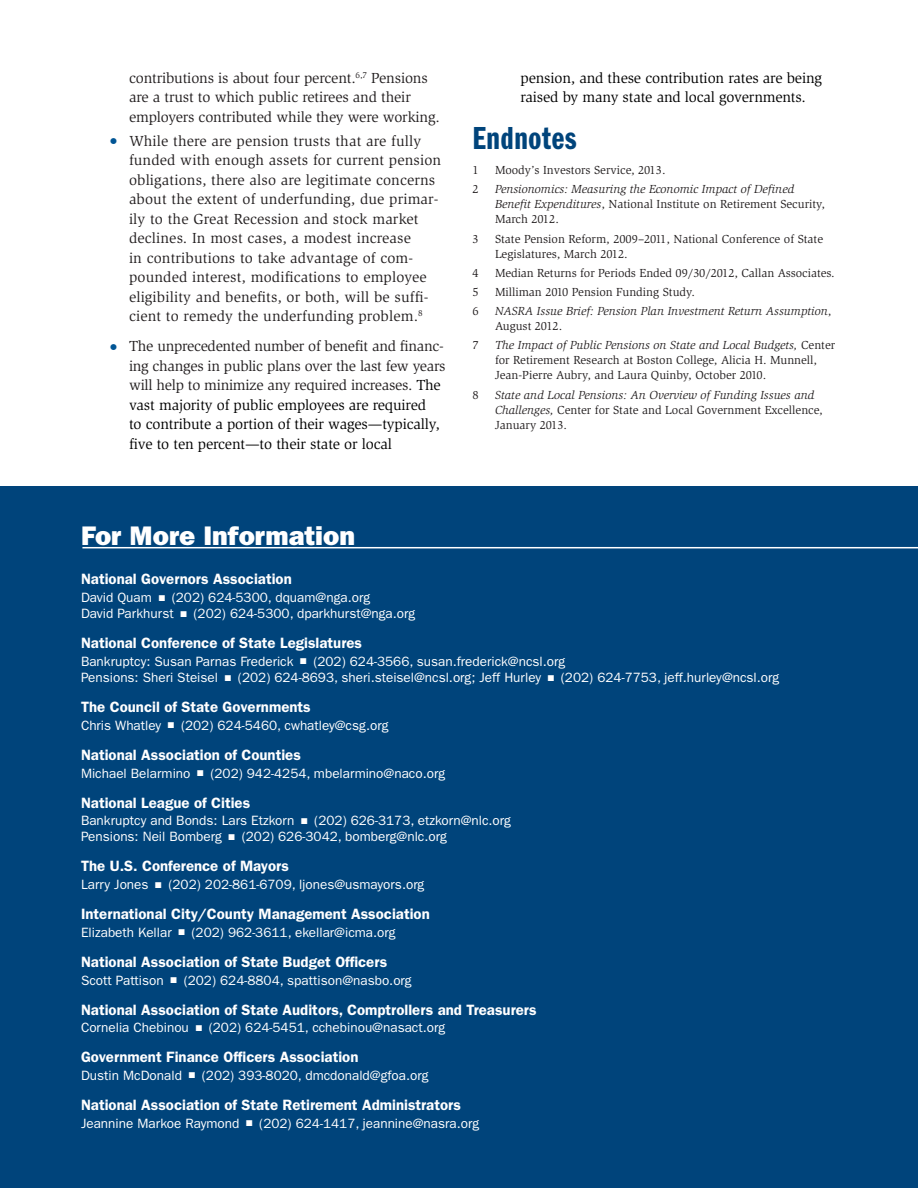
<style>
.page{position:relative;width:918px;height:1188px;background:#fff}
.page>*{position:absolute;margin:0;border:0;box-sizing:border-box;transform-origin:0 0}
.ha{font:33px "ITC Franklin Gothic Std Dm Cp";letter-spacing:.02em;color:#00447b}
.t1{font:27px "ITC Franklin Gothic Std Hvy";color:#fff}
.Infohead{font:600 15px "ITC Franklin Gothic Std";color:#fff}
.t2{font:15px/19.5px "Slimbach Std";letter-spacing:.01em;color:#231f20}
.t3{font:15px/19.5px "Slimbach Std";letter-spacing:-.01em;color:#231f20}
.t4{font:15px/19.5px "Slimbach Std";letter-spacing:-.01em;color:#000}
.t5{font:13.5px "ITC Franklin Gothic Std";color:#fff}
.en{font:12px/15px "Slimbach Std";color:#231f20}
.en-2{font:italic 12px/15px "Slimbach Std";color:#231f20}
.s1{font-size:16.5px;color:#005595}
.s2{color:#000}
.s3{font-style:normal}
.s4{font-style:italic}
</style>
<div class="page">
<div style="left:0;top:487px;width:918px;height:701px;background:#00447b"></div>
<hr style="left:82px;top:547px;width:836px;height:1px;background:#fff">
<p class="t3" style="left:129px;top:68px;width:312px">contributions is about four percent.<sup>6,7</sup> Pensions are a trust to which public retirees and their employers contributed while they were working.</p>
<p class="t2" style="left:129px;top:131px;width:314px;text-indent:-20px"><span class="s1">•</span> While there are pension trusts that are fully funded with enough assets for current pension obligations, there also are legitimate concerns about the extent of underfunding, due primar&shy;ily to the Great Recession and stock market declines. In most cases, a modest increase<br>in contributions to take advantage of com&shy;pounded interest, modifications to employee eligibility and benefits, or both, will be suffi&shy;cient to remedy the underfunding problem.<sup>8</sup></p>
<p class="t3" style="left:129px;top:337px;width:318px;text-indent:-20px"><span class="s1">•</span> The unprecedented number of benefit and financ&shy;ing changes in public plans over the last few years will help to minimize any required increases. <span class="s2">The vast majority of public employees are required<br>to contribute a portion of their wages—typically, five to ten percent—to their state or local</span></p>
<p class="t4" style="left:520px;top:68px;width:303px">pension, and these contribution rates are being raised by many state and local governments.</p>
<p class="ha" style="left:472px;top:120px;width:106px">Endnotes</p>
<p class="en" style="left:472px;top:163px;width:8px">1</p>
<p class="en" style="left:495px;top:163px;width:172px">Moody’s Investors Service, 2013.</p>
<p class="en" style="left:472px;top:182px;width:8px">2</p>
<p class="en-2" style="left:495px;top:182px;width:332px">Pensionomics: Measuring the Economic Impact of Defined<br>Benefit Expenditures<span class="s3">, National Institute on Retirement Security,<br>March 2012.</span></p>
<p class="en" style="left:472px;top:231px;width:8px">3</p>
<p class="en" style="left:495px;top:231px;width:330px">State Pension Reform, 2009–2011, National Conference of State<br>Legislatures, March 2012.</p>
<p class="en" style="left:472px;top:265px;width:8px">4</p>
<p class="en" style="left:495px;top:265px;width:341px">Median Returns for Periods Ended 09/30/2012, Callan Associates.</p>
<p class="en" style="left:472px;top:285px;width:8px">5</p>
<p class="en" style="left:495px;top:285px;width:202px">Milliman 2010 Pension Funding Study.</p>
<p class="en" style="left:472px;top:304px;width:8px">6</p>
<p class="en-2" style="left:495px;top:304px;width:338px">NASRA Issue Brief: Pension Plan Investment Return Assumption<span class="s3">,<br>August 2012.</span></p>
<p class="en" style="left:472px;top:338px;width:8px">7</p>
<p class="en" style="left:495px;top:338px;width:342px"><span class="s4">The Impact of Public Pensions on State and Local Budgets,</span> Center for Retirement Research at Boston College, Alicia H. Munnell,<br>Jean-Pierre Aubry, and Laura Quinby, October 2010.</p>
<p class="en" style="left:472px;top:387px;width:8px">8</p>
<p class="en-2" style="left:495px;top:387px;width:329px">State and Local Pensions: An Overview of Funding Issues and<br>Challenges, <span class="s3">Center for State and Local Government Excellence,<br>January 2013.</span></p>
<p class="t1" style="left:81px;top:520px;width:276px">For More Information</p>
<p class="Infohead" style="left:81px;top:570px;width:212px">National Governors Association</p>
<p class="t5" style="left:81px;top:590px;width:291px">David Quam ■ (202) 624-5300, dquam@nga.org</p>
<p class="t5" style="left:81px;top:606px;width:336px">David Parkhurst ■ (202) 624-5300, dparkhurst@nga.org</p>
<p class="Infohead" style="left:81px;top:634px;width:283px">National Conference of State Legislatures</p>
<p class="t5" style="left:81px;top:654px;width:486px">Bankruptcy: Susan Parnas Frederick ■ (202) 624-3566, susan.frederick@ncsl.org</p>
<p class="t5" style="left:81px;top:670px;width:700px">Pensions: Sheri Steisel ■ (202) 624-8693, sheri.steisel@ncsl.org; Jeff Hurley ■ (202) 624-7753, jeff.hurley@ncsl.org</p>
<p class="Infohead" style="left:81px;top:698px;width:231px">The Council of State Governments</p>
<p class="t5" style="left:81px;top:717px;width:309px">Chris Whatley ■ (202) 624-5460, cwhatley@csg.org</p>
<p class="Infohead" style="left:81px;top:746px;width:221px">National Association of Counties</p>
<p class="t5" style="left:81px;top:765px;width:366px">Michael Belarmino ■ (202) 942-4254, mbelarmino@naco.org</p>
<p class="Infohead" style="left:81px;top:794px;width:171px">National League of Cities</p>
<p class="t5" style="left:81px;top:813px;width:431px">Bankruptcy and Bonds: Lars Etzkorn ■ (202) 626-3173, etzkorn@nlc.org</p>
<p class="t5" style="left:81px;top:829px;width:367px">Pensions: Neil Bomberg ■ (202) 626-3042, bomberg@nlc.org</p>
<p class="Infohead" style="left:81px;top:857px;width:210px">The U.S. Conference of Mayors</p>
<p class="t5" style="left:81px;top:877px;width:345px">Larry Jones ■ (202) 202-861-6709, ljones@usmayors.org</p>
<p class="Infohead" style="left:81px;top:905px;width:350px">International City/County Management Association</p>
<p class="t5" style="left:81px;top:924px;width:316px">Elizabeth Kellar ■ (202) 962-3611, ekellar@icma.org</p>
<p class="Infohead" style="left:81px;top:953px;width:308px">National Association of State Budget Officers</p>
<p class="t5" style="left:81px;top:972px;width:332px">Scott Pattison ■ (202) 624-8804, spattison@nasbo.org</p>
<p class="Infohead" style="left:81px;top:1001px;width:457px">National Association of State Auditors, Comptrollers and Treasurers</p>
<p class="t5" style="left:81px;top:1020px;width:366px">Cornelia Chebinou ■ (202) 624-5451, cchebinou@nasact.org</p>
<p class="Infohead" style="left:81px;top:1048px;width:279px">Government Finance Officers Association</p>
<p class="t5" style="left:81px;top:1068px;width:349px">Dustin McDonald ■ (202) 393-8020, dmcdonald@gfoa.org</p>
<p class="Infohead" style="left:81px;top:1096px;width:382px">National Association of State Retirement Administrators</p>
<p class="t5" style="left:81px;top:1115px;width:400px">Jeannine Markoe Raymond ■ (202) 624-1417, jeannine@nasra.org</p>
</div>
